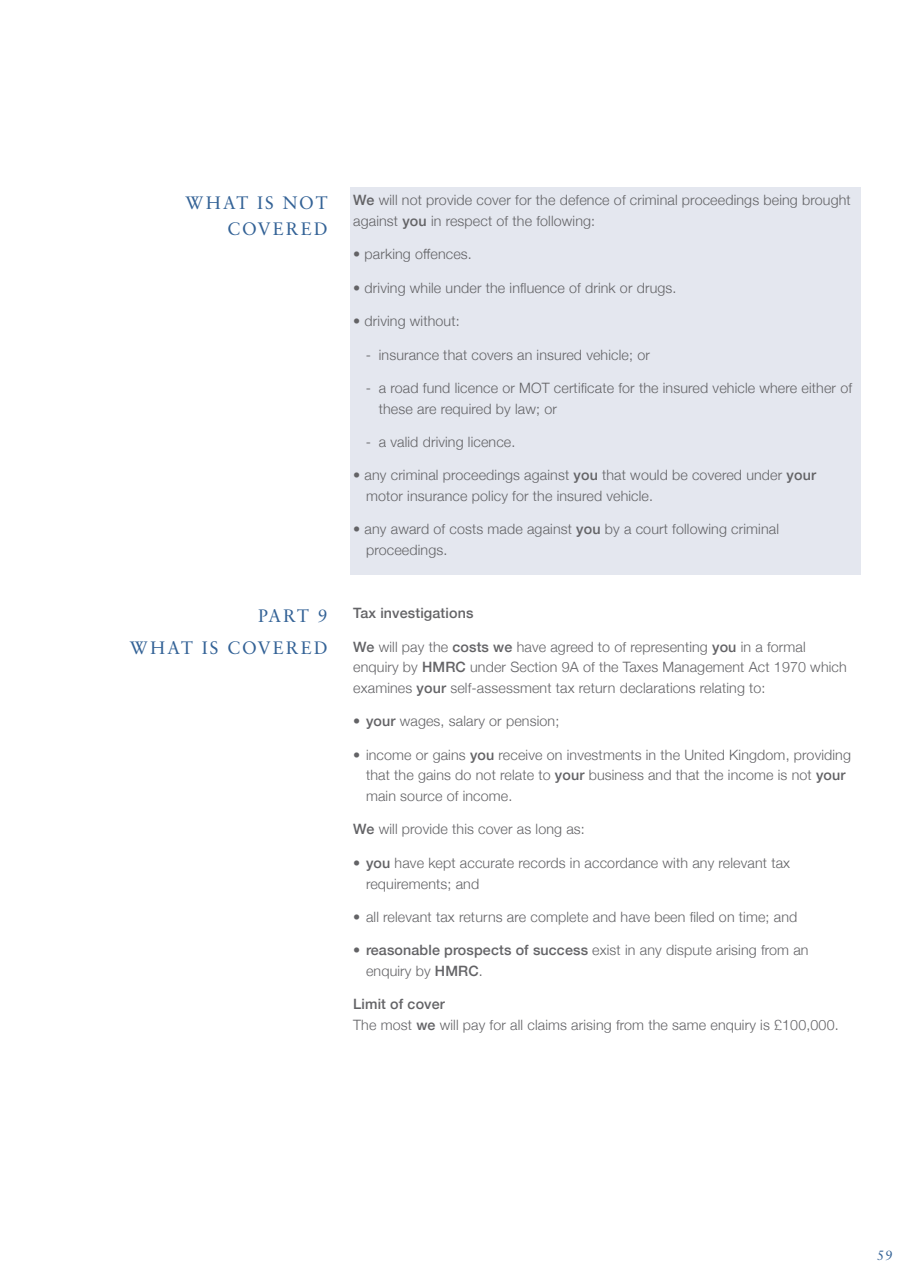
<style>
.page{position:relative;width:915px;height:1285px;background:#fff}
.page>*{position:absolute;margin:0;border:0;box-sizing:border-box;transform-origin:0 0}
.t1{font:18px/25.5px "Classical Garamond BT";letter-spacing:.105em;color:#336296;text-align:right}
.t2{font:300 14.25px/20.5px "Helvetica Neue";letter-spacing:.01em;color:#636366}
.t3{font:500 14.25px "Helvetica Neue";letter-spacing:.01em;color:#636366}
.t4{font:13.5px "Classical Garamond BT";color:#336296}
.s1{font-weight:500}
</style>
<div class="page">
<div style="left:350px;top:187px;width:510px;height:387px;background:#e4e7ef"></div>
<p class="t1" style="left:185px;top:190px;width:144px">WHAT IS NOT<br>COVERED</p>
<p class="t1" style="left:130px;top:599px;width:199px;line-height:32px">PART 9<br>WHAT IS COVERED</p>
<p class="t2" style="left:353px;top:189px;width:499px"><span class="s1">We</span> will not provide cover for the defence of criminal proceedings being brought against <span class="s1">you</span> in respect of the following:</p>
<p class="t2" style="left:353px;top:243px;width:120px">• parking offences.</p>
<p class="t2" style="left:353px;top:276px;width:325px">• driving while under the influence of drink or drugs.</p>
<p class="t2" style="left:353px;top:310px;width:108px">• driving without:</p>
<p class="t2" style="left:366px;top:343px;width:285px">- insurance that covers an insured vehicle; or</p>
<p class="t2" style="left:378px;top:377px;width:474px;text-indent:-13px">- a road fund licence or MOT certificate for the insured vehicle where either of these are required by law; or</p>
<p class="t2" style="left:366px;top:431px;width:151px">- a valid driving licence.</p>
<p class="t2" style="left:366px;top:464px;width:451px;text-indent:-13px">• any criminal proceedings against <span class="s1">you</span> that would be covered under <span class="s1">your </span>motor insurance policy for the insured vehicle.</p>
<p class="t2" style="left:366px;top:518px;width:414px;text-indent:-13px">• any award of costs made against <span class="s1">you</span> by a court following criminal proceedings.</p>
<p class="t3" style="left:353px;top:601px;width:122px">Tax investigations</p>
<p class="t2" style="left:353px;top:635px;width:495px"><span class="s1">We</span> will pay the <span class="s1">costs we</span> have agreed to of representing <span class="s1">you</span> in a formal enquiry by <span class="s1">HMRC</span> under Section 9A of the Taxes Management Act 1970 which examines <span class="s1">your</span> self-assessment tax return declarations relating to:</p>
<p class="t2" style="left:353px;top:710px;width:207px">• <span class="s1">your</span> wages, salary or pension;</p>
<p class="t2" style="left:366px;top:743px;width:486px;text-indent:-13px">• income or gains <span class="s1">you</span> receive on investments in the United Kingdom, providing that the gains do not relate to <span class="s1">your</span> business and that the income is not <span class="s1">your </span>main source of income.</p>
<p class="t2" style="left:353px;top:818px;width:233px"><span class="s1">We</span> will provide this cover as long as:</p>
<p class="t2" style="left:366px;top:851px;width:425px;text-indent:-13px">• <span class="s1">you</span> have kept accurate records in accordance with any relevant tax requirements; and</p>
<p class="t2" style="left:353px;top:905px;width:445px">• all relevant tax returns are complete and have been filed on time; and</p>
<p class="t2" style="left:366px;top:939px;width:444px;text-indent:-13px">• <span class="s1">reasonable prospects of success</span> exist in any dispute arising from an enquiry by <span class="s1">HMRC</span>.</p>
<p class="t2" style="left:353px;top:993px;width:487px"><span class="s1">Limit of cover<br></span>The most <span class="s1">we</span> will pay for all claims arising from the same enquiry is £100,000.</p>
<p class="t4" style="left:876px;top:1246px;width:17px">59</p>
</div>
